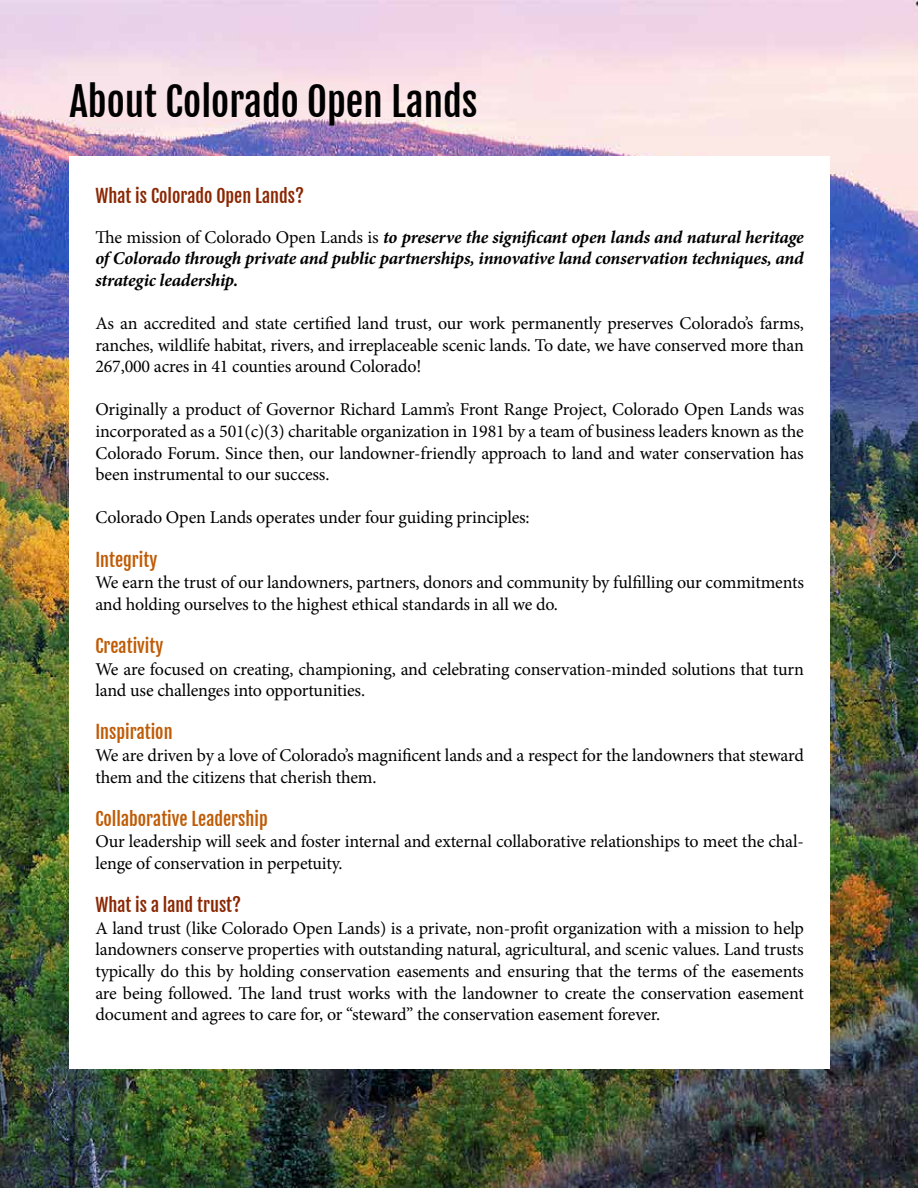
<style>
.page{position:relative;width:918px;height:1188px;background:#fff}
.page>*{position:absolute;margin:0;border:0;box-sizing:border-box;transform-origin:0 0}
.t1{font:39px "Fjalla One";color:#000}
.t2{font:18px/21.6px "Minion Pro";letter-spacing:-.01em;color:#000}
.t3{font:italic 700 18px/21.6px "Minion Pro";letter-spacing:-.01em;color:#000;text-align:justify}
.t4{font:18px "Fjalla One";color:#bf5b05}
.t5{font:18px "Fjalla One";color:#8b2703}
.s1{font-weight:400;font-style:normal}
</style>
<div class="page">
<img style="left:0;top:0;width:918px;height:1188px">
<div style="left:69px;top:156px;width:761px;height:912px;background:#fff"></div>
<h1 class="t1" style="left:69px;top:77px;width:410px">About Colorado Open Lands</h1>
<p class="t5" style="left:95px;top:185px;width:210px">What is Colorado Open Lands?</p>
<p class="t3" style="left:95px;top:226px;width:710px"><span class="s1">The mission of Colorado Open Lands is</span> to preserve the significant open lands and natural heritage of Colorado through private and public partnerships, innovative land conservation techniques, and strategic leadership.</p>
<p class="t2" style="left:95px;top:313px;width:710px;text-align:justify">As an accredited and state certified land trust, our work permanently preserves Colorado’s farms, ranches, wildlife habitat, rivers, and irreplaceable scenic lands. To date, we have conserved more than 267,000 acres in 41 counties around Colorado!</p>
<p class="t2" style="left:95px;top:399px;width:710px;text-align:justify">Originally a product of Governor Richard Lamm’s Front Range Project, Colorado Open Lands was incorporated as a 501(c)(3) charitable organization in 1981 by a team of business leaders known as the Colorado Forum. Since then, our landowner-friendly approach to land and water conservation has been instrumental to our success.</p>
<p class="t2" style="left:95px;top:507px;width:436px">Colorado Open Lands operates under four guiding principles:</p>
<p class="t4" style="left:95px;top:548px;width:63px">Integrity</p>
<p class="t2" style="left:95px;top:572px;width:710px">We earn the trust of our landowners, partners, donors and community by fulfilling our commitments and holding ourselves to the highest ethical standards in all we do.</p>
<p class="t4" style="left:95px;top:635px;width:69px">Creativity</p>
<p class="t2" style="left:95px;top:658px;width:710px">We are focused on creating, championing, and celebrating conservation-minded solutions that turn land use challenges into opportunities.</p>
<p class="t4" style="left:95px;top:721px;width:79px">Inspiration</p>
<p class="t2" style="left:95px;top:745px;width:710px">We are driven by a love of Colorado’s magnificent lands and a respect for the landowners that steward them and the citizens that cherish them.</p>
<p class="t4" style="left:95px;top:808px;width:174px">Collaborative Leadership</p>
<p class="t2" style="left:95px;top:831px;width:710px">Our leadership will seek and foster internal and external collaborative relationships to meet the chal&shy;lenge of conservation in perpetuity.</p>
<p class="t5" style="left:95px;top:894px;width:147px">What is a land trust?</p>
<p class="t2" style="left:95px;top:917px;width:710px;text-align:justify">A land trust (like Colorado Open Lands) is a private, non-profit organization with a mission to help landowners conserve properties with outstanding natural, agricultural, and scenic values. Land trusts typically do this by holding conservation easements and ensuring that the terms of the easements are being followed. The land trust works with the landowner to create the conservation easement document and agrees to care for, or “steward” the conservation easement forever.</p>
</div>
